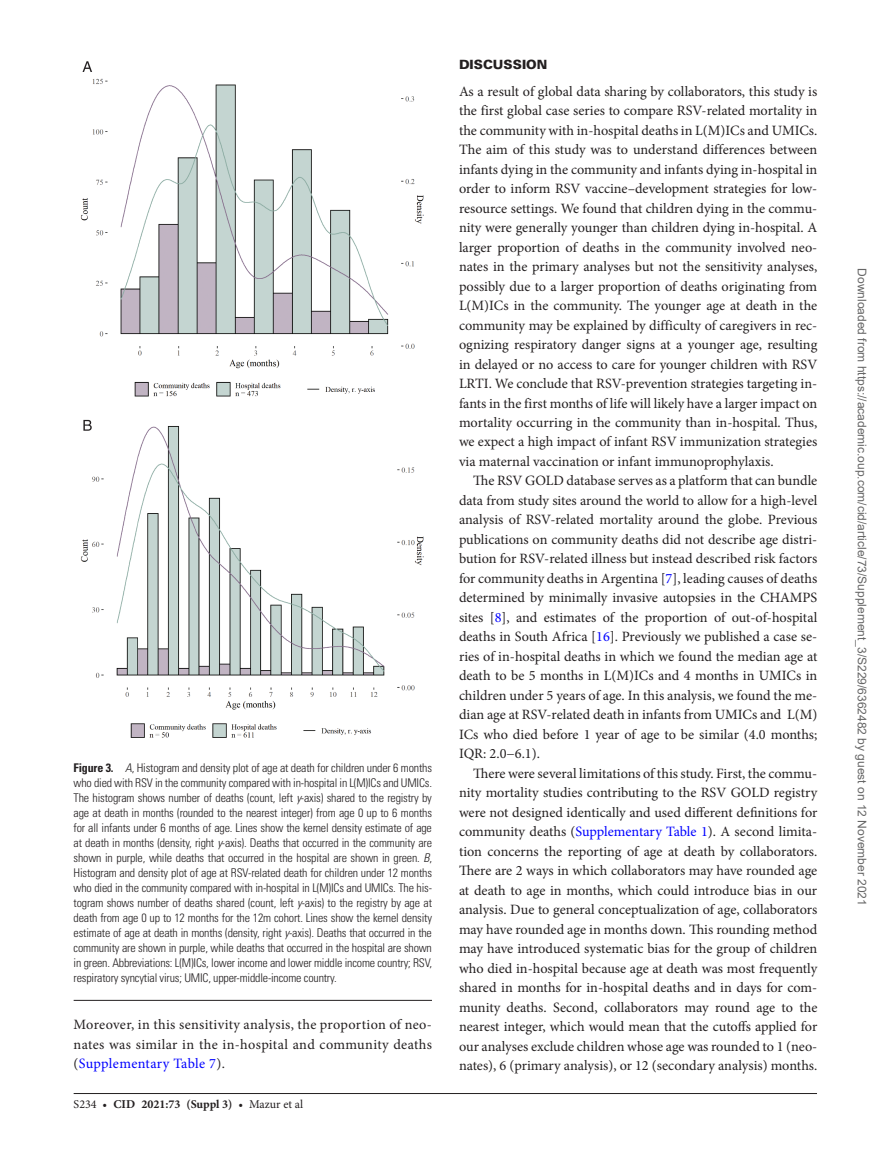
<style>
.page{position:relative;width:891px;height:1174px;background:#fff}
.page>*{position:absolute;margin:0;border:0;box-sizing:border-box;transform-origin:0 0}
.t1{font:14.25px/19.5px "Minion Pro";color:#231f20;text-align:justify}
.t2{font:900 12.75px "Univers LT Std";color:#231f20}
.t3{font:300 condensed 12px/15px "Univers LT Std";letter-spacing:-.015em;color:#231f20;text-align:justify}
.t4{font:12px "Arial";color:#666}
.t5{font:700 12px "Minion Pro";color:#231f20}
.s1{font-weight:700}
.s2{font-style:italic}
.s3{color:#00f}
.s4{font-weight:400}
</style>
<div class="page">
<hr style="left:74px;top:1093px;width:743px;height:1px;background:#231f20">
<hr style="left:74px;top:1000px;width:358px;height:1px;background:#231f20">
<img style="left:81px;top:61px;width:343px;height:677px">
<p class="t3" style="left:74px;top:760px;width:360px"><span class="s1">Figure 3.</span> <span class="s2">A</span>, Histogram and density plot of age at death for children under 6 months who died with RSV in the community compared with in-hospital in L(M)ICs and UMICs.<br>The histogram shows number of deaths (count, left <span class="s2">y</span>-axis) shared to the registry by age at death in months (rounded to the nearest integer) from age 0 up to 6 months for all infants under 6 months of age. Lines show the kernel density estimate of age at death in months (density, right <span class="s2">y</span>-axis). Deaths that occurred in the community are shown in purple, while deaths that occurred in the hospital are shown in green. <span class="s2">B</span>, Histogram and density plot of age at RSV-related death for children under 12 months who died in the community compared with in-hospital in L(M)ICs and UMICs. The his&shy;togram shows number of deaths shared (count, left <span class="s2">y</span>-axis) to the registry by age at death from age 0 up to 12 months for the 12m cohort. Lines show the kernel density estimate of age at death in months (density, right <span class="s2">y</span>-axis). Deaths that occurred in the community are shown in purple, while deaths that occurred in the hospital are shown in green. Abbreviations: L(M)ICs, lower income and lower middle income country; RSV, respiratory syncytial virus; UMIC, upper-middle-income country.</p>
<p class="t1" style="left:74px;top:1015px;width:360px">Moreover, in this sensitivity analysis, the proportion of neo&shy;nates was similar in the in-hospital and community deaths (<span class="s3">Supplementary Table 7</span>).</p>
<p class="t5" style="left:74px;top:1095px;width:231px"><span class="s4">S234 •</span> cid 2021:73 (Suppl 3) <span class="s4">• Mazur et al</span></p>
<p class="t2" style="left:459px;top:56px;width:90px">DISCUSSION</p>
<p class="t1" style="left:459px;top:81px;width:360px">As a result of global data sharing by collaborators, this study is the first global case series to compare RSV-related mortality in the community with in-hospital deaths in L(M)ICs and UMICs.<br>The aim of this study was to understand differences between infants dying in the community and infants dying in-hospital in order to inform RSV vaccine–development strategies for low&shy;resource settings. We found that children dying in the commu&shy;nity were generally younger than children dying in-hospital. A larger proportion of deaths in the community involved neo&shy;nates in the primary analyses but not the sensitivity analyses, possibly due to a larger proportion of deaths originating from L(M)ICs in the community. The younger age at death in the community may be explained by difficulty of caregivers in rec&shy;ognizing respiratory danger signs at a younger age, resulting in delayed or no access to care for younger children with RSV LRTI. We conclude that RSV-prevention strategies targeting in&shy;fants in the first months of life will likely have a larger impact on mortality occurring in the community than in-hospital. Thus, we expect a high impact of infant RSV immunization strategies via maternal vaccination or infant immunoprophylaxis.</p>
<p class="t1" style="left:459px;top:471px;width:360px;text-indent:14px">The RSV GOLD database serves as a platform that can bundle data from study sites around the world to allow for a high-level analysis of RSV-related mortality around the globe. Previous publications on community deaths did not describe age distri&shy;bution for RSV-related illness but instead described risk factors for community deaths in Argentina [<span class="s3">7</span>], leading causes of deaths determined by minimally invasive autopsies in the CHAMPS sites [<span class="s3">8</span>], and estimates of the proportion of out-of-hospital deaths in South Africa [<span class="s3">16</span>]. Previously we published a case se&shy;ries of in-hospital deaths in which we found the median age at death to be 5 months in L(M)ICs and 4 months in UMICs in children under 5 years of age. In this analysis, we found the me&shy;dian age at RSV-related death in infants from UMICs and L(M)<br>ICs who died before 1 year of age to be similar (4.0 months; IQR: 2.0−6.1).</p>
<p class="t1" style="left:459px;top:764px;width:360px;text-indent:14px">There were several limitations of this study. First, the commu&shy;nity mortality studies contributing to the RSV GOLD registry were not designed identically and used different definitions for community deaths (<span class="s3">Supplementary Table 1</span>). A second limita&shy;tion concerns the reporting of age at death by collaborators.<br>There are 2 ways in which collaborators may have rounded age at death to age in months, which could introduce bias in our analysis. Due to general conceptualization of age, collaborators may have rounded age in months down. This rounding method may have introduced systematic bias for the group of children who died in-hospital because age at death was most frequently shared in months for in-hospital deaths and in days for com&shy;munity deaths. Second, collaborators may round age to the nearest integer, which would mean that the cutoffs applied for our analyses exclude children whose age was rounded to 1 (neo&shy;nates), 6 (primary analysis), or 12 (secondary analysis) months.</p>
<p class="t4" style="left:866px;top:268px;width:639px;rotate:90deg">Downloaded from https://academic.oup.com/cid/article/73/Supplement_3/S229/6362482 by guest on 12 November 2021</p>
</div>
